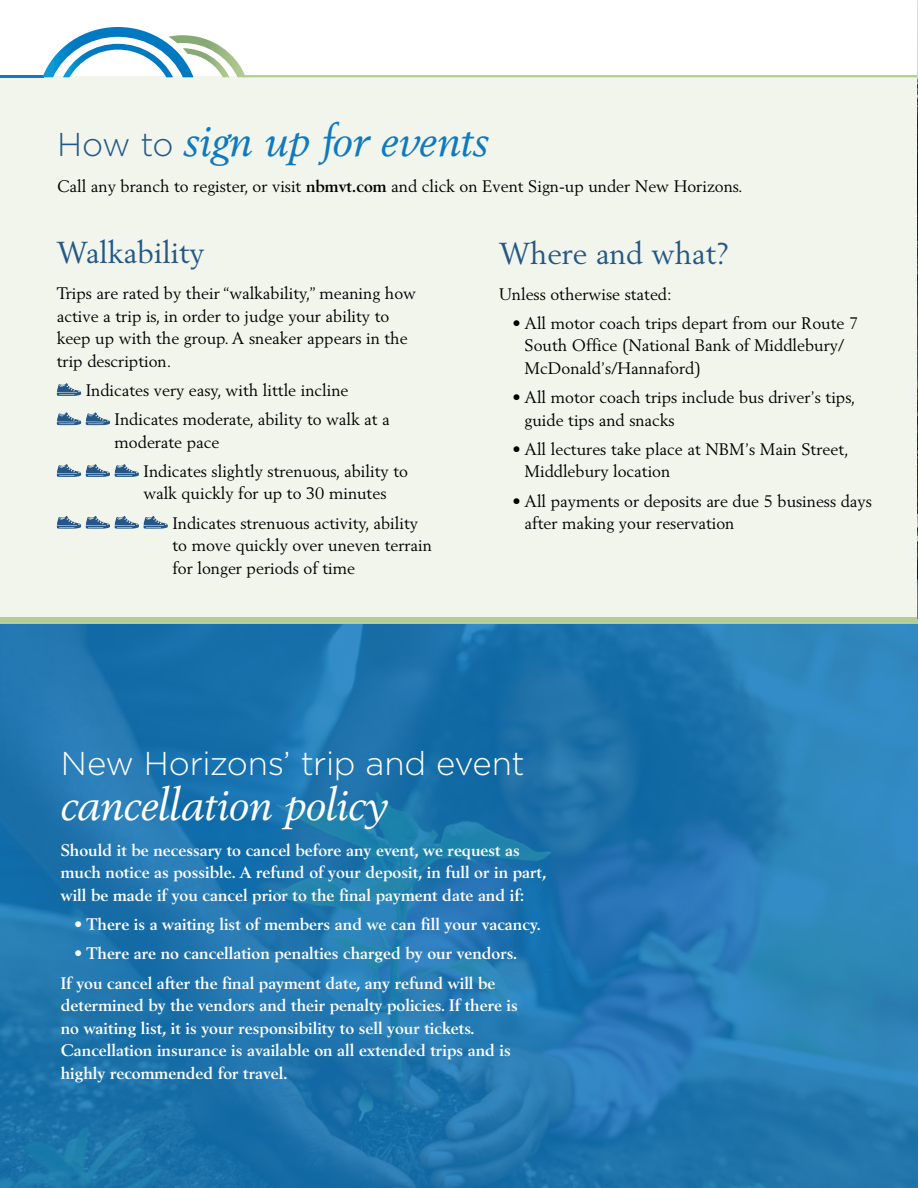
<style>
.page{position:relative;width:918px;height:1188px;background:#fff}
.page>*{position:absolute;margin:0;border:0;box-sizing:border-box;transform-origin:0 0}
.t1{font:italic 43.5px "Berling LT Std";color:#1079bf}
.t2{font:italic 43.5px "Berling LT Std";color:#fff}
.t3{font:300 33px "Gotham";letter-spacing:-.01em;color:#fff}
.t4{font:30px "Berling LT Std";color:#245787}
.t5{font:16.5px/22.5px "Berling LT Std";color:#000}
.t6{font:700 16.5px/22.5px "Berling LT Std";color:#fff}
.s1{font-family:"Gotham";font-weight:300;font-style:normal;font-size:33px;color:#245787}
.s2{font-weight:700}
</style>
<div class="page">
<div style="left:0;top:77px;width:917px;height:541px;background:#f1f5ec"></div>
<svg style="left:0;top:624px;width:918px;height:564px;background:#2177b0"></svg>
<svg style="left:57px;top:383px;width:24px;height:13px"></svg>
<svg style="left:57px;top:412px;width:53px;height:13px"></svg>
<svg style="left:57px;top:464px;width:82px;height:13px"></svg>
<svg style="left:57px;top:516px;width:111px;height:13px"></svg>
<div style="left:0;top:618px;width:918px;height:6px;background:#b4cc95"></div>
<img style="left:917px;top:0;width:1px;height:619px">
<hr style="left:0;top:75px;width:44px;height:2px;background:#1079bf">
<svg style="left:43px;top:27px;width:202px;height:50px"></svg>
<hr style="left:243px;top:75px;width:675px;height:2px;background:#b4cc95">
<h1 class="t1" style="left:57px;top:114px;width:434px"><span class="s1">How to</span> sign up for events</h1>
<p class="t5" style="left:57px;top:175px;width:687px">Call any branch to register, or visit <span class="s2">nbmvt.com</span> and click on Event Sign-up under New Horizons.</p>
<h3 class="t4" style="left:57px;top:234px;width:149px">Walkability</h3>
<p class="t5" style="left:57px;top:282px;width:361px">Trips are rated by their “walkability,” meaning how active a trip is, in order to judge your ability to keep up with the group. A sneaker appears in the trip description.</p>
<p class="t5" style="left:115px;top:375px;width:277px;line-height:29.2px;text-indent:-29px">Indicates very easy, with little incline<br>Indicates moderate, ability to walk at a</p>
<p class="t5" style="left:144px;top:427px;width:266px;line-height:29.2px;text-indent:-29px">moderate pace<br>Indicates slightly strenuous, ability to</p>
<p class="t5" style="left:172px;top:479px;width:247px;line-height:29.2px;text-indent:-29px">walk quickly for up to 30 minutes<br>Indicates strenuous activity, ability</p>
<p class="t5" style="left:172px;top:534px;width:261px">to move quickly over uneven terrain for longer periods of time</p>
<h3 class="t4" style="left:499px;top:235px;width:232px">Where and what?</h3>
<p class="t5" style="left:499px;top:282px;width:174px">Unless otherwise stated:</p>
<p class="t5" style="left:525px;top:312px;width:335px;text-indent:-12px">• All motor coach trips depart from our Route 7<br>South Office (National Bank of Middlebury/<br>McDonald’s/Hannaford)</p>
<p class="t5" style="left:525px;top:386px;width:332px;text-indent:-12px">• All motor coach trips include bus driver’s tips, guide tips and snacks</p>
<p class="t5" style="left:525px;top:438px;width:326px;text-indent:-12px">• All lectures take place at NBM’s Main Street,<br>Middlebury location</p>
<p class="t5" style="left:525px;top:489px;width:349px;text-indent:-12px">• All payments or deposits are due 5 business days after making your reservation</p>
<h2 class="t3" style="left:61px;top:742px;width:465px">New Horizons’ trip and event</h2>
<h1 class="t2" style="left:61px;top:778px;width:329px">cancellation policy</h1>
<p class="t6" style="left:61px;top:839px;width:487px">Should it be necessary to cancel before any event, we request as much notice as possible. A refund of your deposit, in full or in part, will be made if you cancel prior to the final payment date and if:</p>
<p class="t6" style="left:74px;top:913px;width:468px">• There is a waiting list of members and we can fill your vacancy.</p>
<p class="t6" style="left:61px;top:939px;width:458px;line-height:29.2px;text-indent:13px">• There are no cancellation penalties charged by our vendors.<br>If you cancel after the final payment date, any refund will be</p>
<p class="t6" style="left:61px;top:994px;width:459px">determined by the vendors and their penalty policies. If there is no waiting list, it is your responsibility to sell your tickets.<br>Cancellation insurance is available on all extended trips and is highly recommended for travel.</p>
</div>
